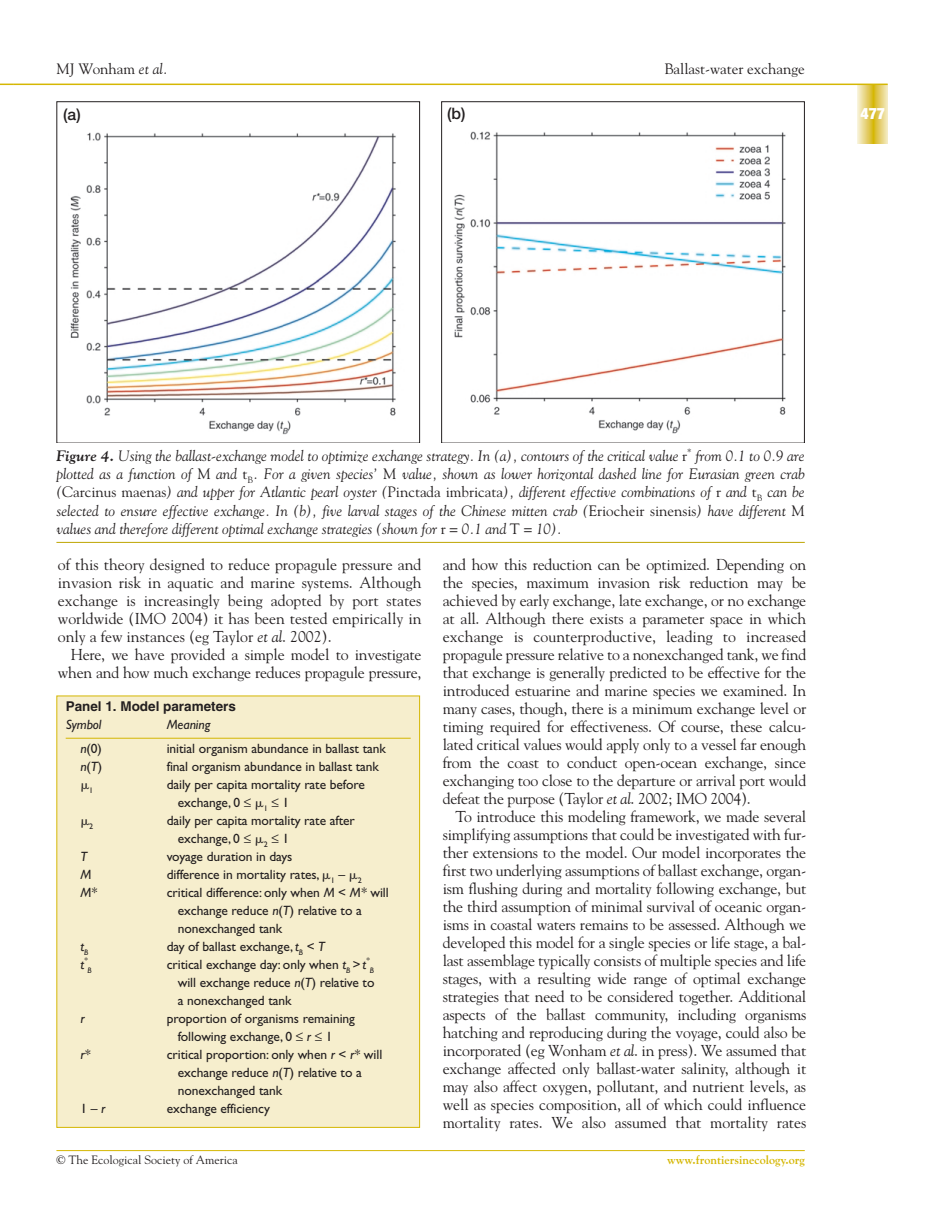
<style>
.page{position:relative;width:945px;height:1217px;background:#fff}
.page>*{position:absolute;margin:0;border:0;box-sizing:border-box;transform-origin:0 0}
.t1{font:15.75px/18px "Goudy";letter-spacing:-.015em;color:#231f20;text-align:justify}
.t2{font:500 15.75px "Helvetica Neue";color:#231f20}
.t3{font:900 condensed 15.75px "Helvetica Neue";color:#fff}
.t4{font:italic 15px/18px "Goudy";color:#231f20;text-align:justify}
.t5{font:15px "Goudy";color:#231f20}
.t6{font:13.5px/18px "Gill Sans";letter-spacing:-.005em;color:#231f20}
.t7{font:italic 13.5px "Gill Sans";letter-spacing:-.005em;color:#231f20}
.t8{font:700 13.5px "Helvetica";color:#231f20}
.t9{font:13.5px "Mathematical Pi One";color:#231f20}
.t10{font:12px "Goudy";color:#231f20}
.t11{font:700 12px "Goudy";color:#d5b703}
.t12{font:italic 9px "Goudy";color:#231f20}
.t13{font:italic 8.1px/9.4px "Gill Sans";color:#231f20;text-align:center}
.s1{font-style:italic}
.s2{font-style:normal}
.s3{font-weight:700}
.s4{font-family:"Mathematical Pi One"}
</style>
<div class="page">
<svg style="left:858px;top:85px;width:30px;height:59px"></svg>
<hr style="left:14px;top:84px;width:874px;height:1px;background:#d5b703">
<hr style="left:56px;top:1150px;width:749px;height:1px;background:#d5b703">
<svg style="left:0;top:84px;width:14px;height:1px"></svg>
<img style="left:70px;top:132px;width:326px;height:303px">
<div style="left:56px;top:101px;width:364px;height:342px;border:1px solid #231f20"></div>
<img style="left:454px;top:131px;width:332px;height:303px">
<div style="left:441px;top:101px;width:364px;height:342px;border:1px solid #231f20"></div>
<hr style="left:56px;top:542px;width:749px;height:1px;background:#bea502">
<div style="left:57px;top:696px;width:363px;height:431px;background:#f6eecd"></div>
<hr style="left:66px;top:738px;width:345px;height:1px;background:#d5b703">
<p class="t5" style="left:56px;top:62px;width:113px">MJ Wonham <span class="s1">et al.</span></p>
<p class="t5" style="left:664px;top:62px;width:142px">Ballast-water exchange</p>
<p class="t2" style="left:63px;top:109px;width:19px">(a)</p>
<p class="t2" style="left:447px;top:107px;width:20px">(b)</p>
<p class="t3" style="left:861px;top:108px;width:26px">477</p>
<p class="t12" style="left:687px;top:448px;width:6px">*</p>
<p class="t4" style="left:56px;top:448px;width:750px;text-indent:639px">from 0.1 to 0.9 are plotted as a function of <span class="s2">M</span> and <span class="s2">t</span><sub>B</sub>. For a given species’ <span class="s2">M</span> value, shown as lower horizontal dashed line for Eurasian green crab (<span class="s2">Carcinus maenas</span>) and upper for Atlantic pearl oyster (<span class="s2">Pinctada imbricata</span>), different effective combinations of <span class="s2">r</span> and <span class="s2">t</span><sub>B</sub> can be selected to ensure effective exchange. In (b), five larval stages of the Chinese mitten crab (<span class="s2">Eriocheir sinensis</span>) have different <span class="s2">M </span>values and therefore different optimal exchange strategies (shown for <span class="s2">r</span> = 0.1 and <span class="s2">T</span> = 10).</p>
<p class="t4" style="left:56px;top:448px;width:632px"><span class="s3">Figure 4.</span> Using the ballast-exchange model to optimize exchange strategy. In (a), contours of the critical value <span class="s2">r</span></p>
<p class="t1" style="left:58px;top:556px;width:365px">of this theory designed to reduce propagule pressure and invasion risk in aquatic and marine systems. Although exchange is increasingly being adopted by port states worldwide (IMO 2004) it has been tested empirically in only a few instances (eg Taylor <span class="s1">et al</span>. 2002).</p>
<p class="t1" style="left:58px;top:646px;width:365px;text-align:right">Here, we have provided a simple model to investigate when and how much exchange reduces propagule pressure,</p>
<p class="t8" style="left:66px;top:701px;width:172px">Panel 1. Model parameters</p>
<p class="t7" style="left:66px;top:720px;width:37px">Symbol</p>
<p class="t7" style="left:167px;top:720px;width:45px">Meaning</p>
<p class="t6" style="left:80px;top:741px;width:23px"><span class="s1">n</span>(0)</p>
<p class="t6" style="left:167px;top:741px;width:221px">initial organism abundance in ballast tank</p>
<p class="t7" style="left:80px;top:762px;width:23px">n<span class="s2">(</span>T<span class="s2">)</span></p>
<p class="t6" style="left:167px;top:759px;width:214px">final organism abundance in ballast tank</p>
<p class="t9" style="left:80px;top:779px;width:15px">-<sub>1</sub></p>
<p class="t6" style="left:178px;top:777px;width:189px;text-indent:-11px">daily per capita mortality rate before exchange, 0 ≤ <span class="s4">-</span><sub>1</sub> ≤ 1</p>
<p class="t9" style="left:80px;top:815px;width:15px">-<sub>2</sub></p>
<p class="t6" style="left:178px;top:813px;width:179px;text-indent:-11px">daily per capita mortality rate after exchange, 0 ≤ <span class="s4">-</span><sub>2</sub> ≤ 1</p>
<p class="t7" style="left:80px;top:852px;width:8px">T</p>
<p class="t6" style="left:167px;top:849px;width:127px">voyage duration in days</p>
<p class="t7" style="left:80px;top:870px;width:12px">M</p>
<p class="t6" style="left:167px;top:867px;width:197px">difference in mortality rates, <span class="s4">-</span><sub>1</sub> – <span class="s4">-</span><sub>2</sub></p>
<p class="t7" style="left:80px;top:888px;width:18px">M*</p>
<p class="t6" style="left:178px;top:885px;width:212px;text-indent:-11px">critical difference: only when <span class="s1">M</span> &lt; <span class="s1">M*</span> will exchange reduce <span class="s1">n</span>(<span class="s1">T</span>) relative to a nonexchanged tank</p>
<p class="t7" style="left:80px;top:942px;width:9px">t<sub>B</sub></p>
<p class="t6" style="left:167px;top:939px;width:160px">day of ballast exchange, <span class="s1">t</span><sub>B</sub> &lt; <span class="s1">T</span></p>
<p class="t7" style="left:80px;top:960px;width:9px">t<sup>*</sup></p>
<p class="t13" style="left:88px;top:966px;width:6px">B</p>
<p class="t6" style="left:167px;top:957px;width:201px">critical exchange day: only when <span class="s1">t</span><sub>B</sub> <span class="s1">&gt; t</span></p>
<p class="t13" style="left:366px;top:956px;width:9px">*<br>B</p>
<p class="t6" style="left:178px;top:975px;width:198px">will exchange reduce <span class="s1">n</span>(<span class="s1">T</span>) relative to a nonexchanged tank</p>
<p class="t7" style="left:80px;top:1014px;width:6px">r</p>
<p class="t6" style="left:178px;top:1011px;width:179px;text-indent:-11px">proportion of organisms remaining following exchange, 0 ≤ <span class="s1">r</span> ≤ 1</p>
<p class="t7" style="left:80px;top:1050px;width:12px">r*</p>
<p class="t6" style="left:178px;top:1047px;width:206px;text-indent:-11px">critical proportion: only when <span class="s1">r</span> &lt; <span class="s1">r*</span> will exchange reduce <span class="s1">n</span>(<span class="s1">T</span>) relative to a nonexchanged tank</p>
<p class="t6" style="left:80px;top:1101px;width:26px">1 – <span class="s1">r</span></p>
<p class="t6" style="left:167px;top:1101px;width:105px">exchange efficiency</p>
<p class="t1" style="left:443px;top:556px;width:365px">and how this reduction can be optimized. Depending on the species, maximum invasion risk reduction may be achieved by early exchange, late exchange, or no exchange at all. Although there exists a parameter space in which exchange is counterproductive, leading to increased propagule pressure relative to a nonexchanged tank, we find that exchange is generally predicted to be effective for the introduced estuarine and marine species we examined. In many cases, though, there is a minimum exchange level or timing required for effectiveness. Of course, these calcu&shy;lated critical values would apply only to a vessel far enough from the coast to conduct open-ocean exchange, since exchanging too close to the departure or arrival port would defeat the purpose (Taylor <span class="s1">et al</span>. 2002; IMO 2004).</p>
<p class="t1" style="left:443px;top:808px;width:365px;text-indent:13px">To introduce this modeling framework, we made several simplifying assumptions that could be investigated with fur&shy;ther extensions to the model. Our model incorporates the first two underlying assumptions of ballast exchange, organ&shy;ism flushing during and mortality following exchange, but the third assumption of minimal survival of oceanic organ&shy;isms in coastal waters remains to be assessed. Although we developed this model for a single species or life stage, a bal&shy;last assemblage typically consists of multiple species and life stages, with a resulting wide range of optimal exchange strategies that need to be considered together. Additional aspects of the ballast community, including organisms hatching and reproducing during the voyage, could also be incorporated (eg Wonham <span class="s1">et al</span>. in press). We assumed that exchange affected only ballast-water salinity, although it may also affect oxygen, pollutant, and nutrient levels, as well as species composition, all of which could influence mortality rates. We also assumed that mortality rates</p>
<p class="t10" style="left:56px;top:1155px;width:183px">© The Ecological Society of America</p>
<p class="t11" style="left:667px;top:1155px;width:139px">www.frontiersinecology.org</p>
</div>
